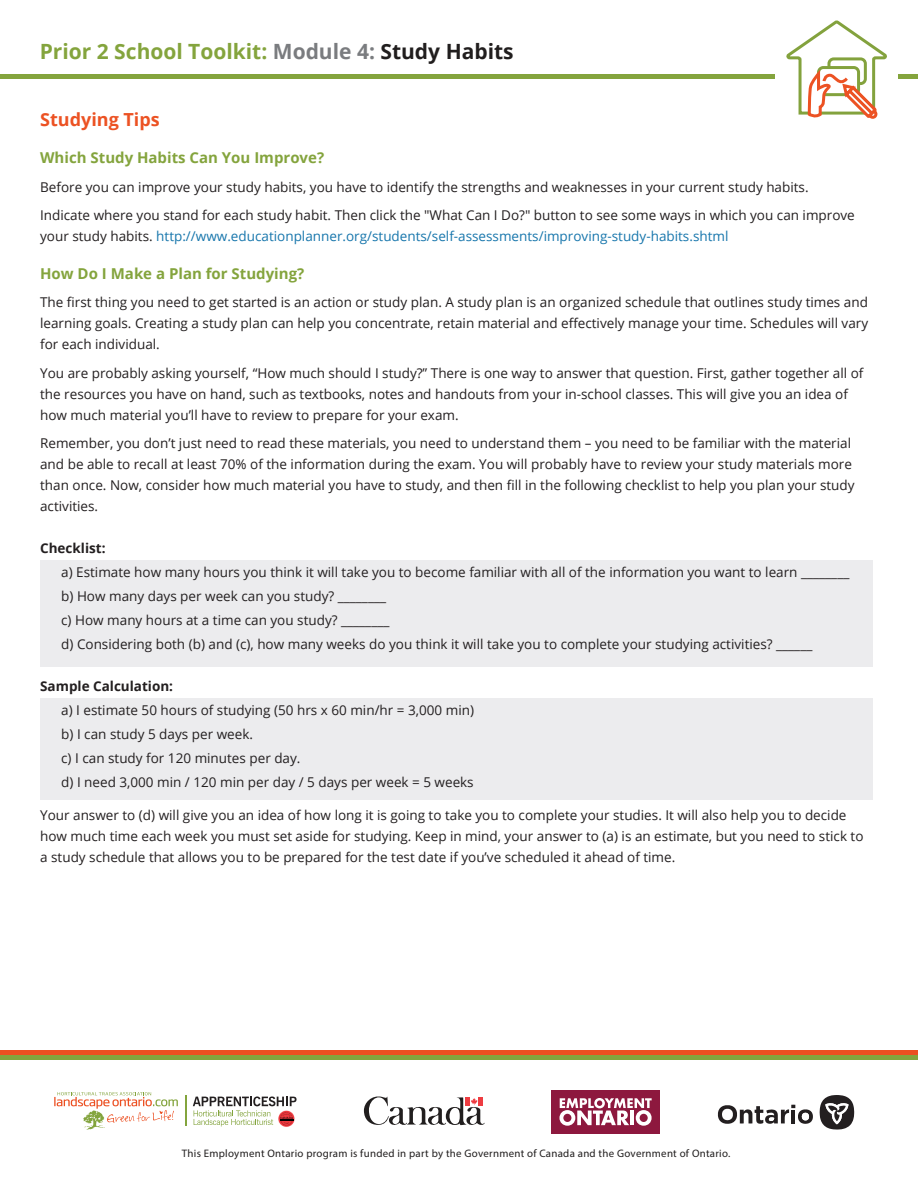
<style>
.page{position:relative;width:918px;height:1188px;background:#fff}
.page>*{position:absolute;margin:0;border:0;box-sizing:border-box;transform-origin:0 0}
.t1{font:700 21px "Open Sans";color:#84a43d}
.t2{font:700 18px "Open Sans";color:#ec5223}
.t3{font:700 15px "Open Sans";color:#84a43d}
.t4{font:13.5px/21px "Open Sans";color:#231f20}
.t5{font:13.5px "Open Sans";color:#1776ac}
.t6{font:700 13.5px "Open Sans";color:#231f20}
.t7{font:10.95px "Myriad Pro";letter-spacing:.025em;color:#211e1e}
.s1{color:#7a7c7f}
.s2{color:#211e1e}
.s3{color:#231f20}
</style>
<div class="page">
<div style="left:40px;top:560px;width:832px;height:106px;background:#ececee"></div>
<div style="left:40px;top:698px;width:832px;height:102px;background:#ececee"></div>
<div style="left:0;top:1050px;width:918px;height:6px;background:#ec4f21"></div>
<hr style="left:0;top:1055px;width:918px;height:4px;background:#84a43d">
<div style="left:0;top:74px;width:918px;height:5px;background:#84a43d"></div>
<svg style="left:54px;top:1092px;width:124px;height:38px"></svg>
<svg style="left:193px;top:1096px;width:104px;height:31px"></svg>
<hr style="left:185px;top:1095px;width:1px;height:31px;background:#83a43d">
<div style="left:551px;top:1090px;width:109px;height:43px;background:#8d183e"></div>
<svg style="left:559px;top:1098px;width:93px;height:28px"></svg>
<svg style="left:364px;top:1096px;width:121px;height:30px"></svg>
<svg style="left:718px;top:1105px;width:95px;height:19px"></svg>
<svg style="left:820px;top:1095px;width:34px;height:35px"></svg>
<div style="left:776px;top:69px;width:122px;height:15px;background:#fff"></div>
<svg style="left:786px;top:20px;width:101px;height:99px"></svg>
<h1 class="t1" style="left:40px;top:36px;width:475px">Prior 2 School Toolkit: <span class="s1">Module 4:</span> <span class="s2">Study Habits</span></h1>
<h2 class="t2" style="left:40px;top:106px;width:121px">Studying Tips</h2>
<p class="t3" style="left:40px;top:147px;width:286px">Which Study Habits Can You Improve?</p>
<p class="t4" style="left:40px;top:172px;width:816px;line-height:28.5px">Before you can improve your study habits, you have to identify the strengths and weaknesses in your current study habits.<br>Indicate where you stand for each study habit. Then click the "What Can I Do?" button to see some ways in which you can improve</p>
<p class="t5" style="left:40px;top:227px;width:690px"><span class="s3">your study habits.</span> http://www.educationplanner.org/students/self-assessments/improving-study-habits.shtml</p>
<p class="t3" style="left:40px;top:263px;width:266px">How Do I Make a Plan for Studying?</p>
<p class="t4" style="left:40px;top:291px;width:830px;text-align:justify">The first thing you need to get started is an action or study plan. A study plan is an organized schedule that outlines study times and learning goals. Creating a study plan can help you concentrate, retain material and effectively manage your time. Schedules will vary for each individual.</p>
<p class="t4" style="left:40px;top:362px;width:825px">You are probably asking yourself, “How much should I study?” There is one way to answer that question. First, gather together all of the resources you have on hand, such as textbooks, notes and handouts from your in-school classes. This will give you an idea of how much material you’ll have to review to prepare for your exam.</p>
<p class="t4" style="left:40px;top:432px;width:816px">Remember, you don’t just need to read these materials, you need to understand them – you need to be familiar with the material and be able to recall at least 70% of the information during the exam. You will probably have to review your study materials more than once. Now, consider how much material you have to study, and then fill in the following checklist to help you plan your study activities.</p>
<p class="t6" style="left:40px;top:539px;width:67px">Checklist:</p>
<p class="t4" style="left:61px;top:560px;width:790px;line-height:24px">a) Estimate how many hours you think it will take you to become familiar with all of the information you want to learn ________ b) How many days per week can you study? ________<br>c) How many hours at a time can you study? ________<br>d) Considering both (b) and (c), how many weeks do you think it will take you to complete your studying activities? ______</p>
<p class="t6" style="left:40px;top:677px;width:135px">Sample Calculation:</p>
<p class="t4" style="left:61px;top:698px;width:414px;line-height:24px">a) I estimate 50 hours of studying (50 hrs x 60 min/hr = 3,000 min) b) I can study 5 days per week.<br>c) I can study for 120 minutes per day.<br>d) I need 3,000 min / 120 min per day / 5 days per week = 5 weeks</p>
<p class="t4" style="left:40px;top:804px;width:825px">Your answer to (d) will give you an idea of how long it is going to take you to complete your studies. It will also help you to decide how much time each week you must set aside for studying. Keep in mind, your answer to (a) is an estimate, but you need to stick to a study schedule that allows you to be prepared for the test date if you’ve scheduled it ahead of time.</p>
<p class="t7" style="left:182px;top:1146px;width:550px">This Employment Ontario program is funded in part by the Government of Canada and the Government of Ontario.</p>
</div>
